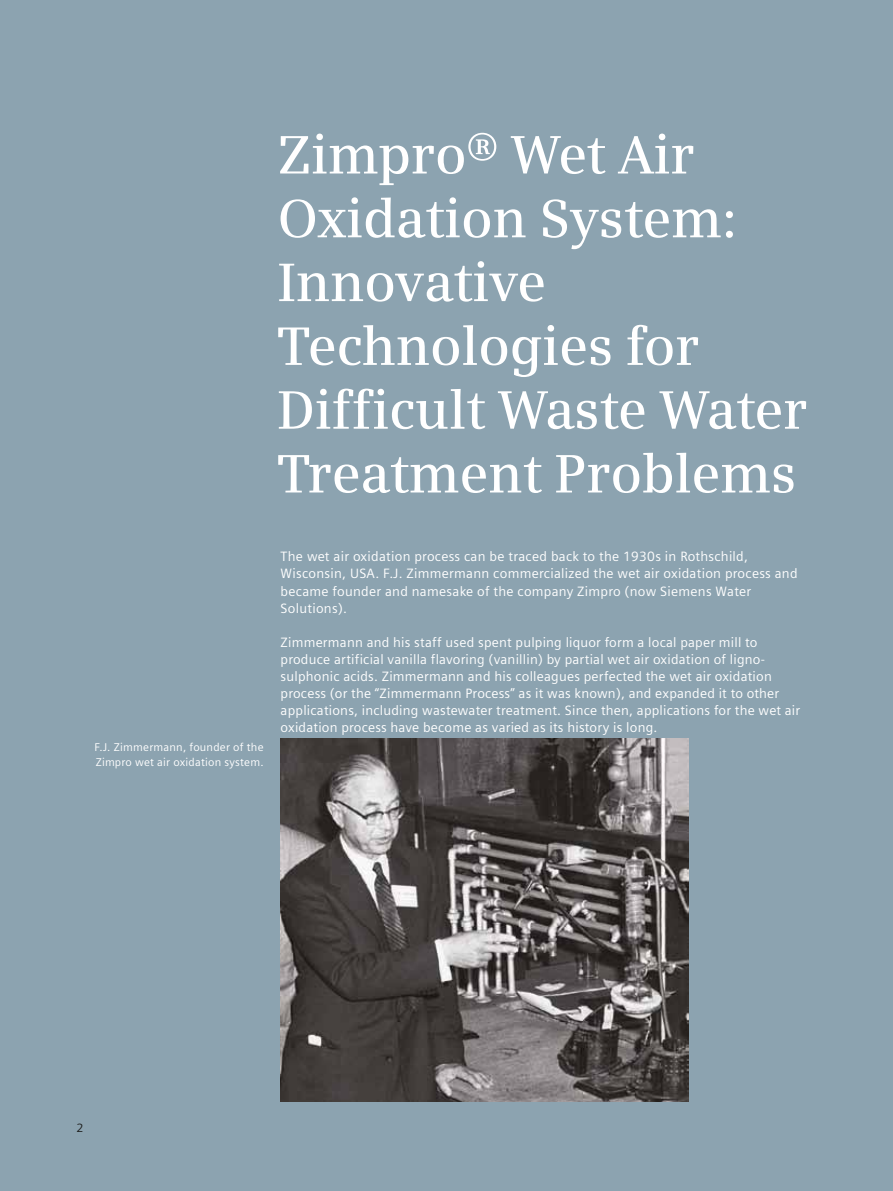
<style>
.page{position:relative;width:893px;height:1191px;background:#8ca3b0}
.page>*{position:absolute;margin:0;border:0;box-sizing:border-box;transform-origin:0 0}
.t1{font:600 54px/63.8px "Siemens Serif";letter-spacing:-.01em;color:#fff}
.t2{font:13.5px/17px "Siemens Sans";letter-spacing:.015em;color:#fff}
.t3{font:12px "Siemens Sans";color:#1b1b19}
.t4{font:11.25px/14.9px "Siemens Sans";letter-spacing:.02em;color:#fff}
.t5{font:700 11.25px "Times";color:#1b1b19}
</style>
<div class="page">
<img style="left:281px;top:738px;width:408px;height:363px">
<h1 class="t1" style="left:277px;top:122px;width:532px">Zimpro® Wet Air<br>Oxidation System:<br>Innovative<br>Technologies for<br>Difficult Waste Water<br>Treatment Problems</h1>
<p class="t4" style="left:94px;top:739px;width:171px">F.J. Zimmermann, founder of the<br>Zimpro wet air oxidation system.</p>
<p class="t2" style="left:281px;top:548px;width:518px">The wet air oxidation process can be traced back to the 1930s in Rothschild, Wisconsin, USA. F.J. Zimmermann commercialized the wet air oxidation process and became founder and namesake of the company Zimpro (now Siemens Water Solutions).</p>
<p class="t2" style="left:281px;top:633px;width:521px">Zimmermann and his staff used spent pulping liquor form a local paper mill to produce artificial vanilla flavoring (vanillin) by partial wet air oxidation of ligno&shy;sulphonic acids. Zimmermann and his colleagues perfected the wet air oxidation process (or the “Zimmermann Process” as it was known), and expanded it to other applications, including wastewater treatment. Since then, applications for the wet air oxidation process have become as varied as its history is long.</p>
<p class="t5" style="left:77px;top:1116px;width:7px">4</p>
<p class="t3" style="left:77px;top:1121px;width:8px">2</p>
</div>
